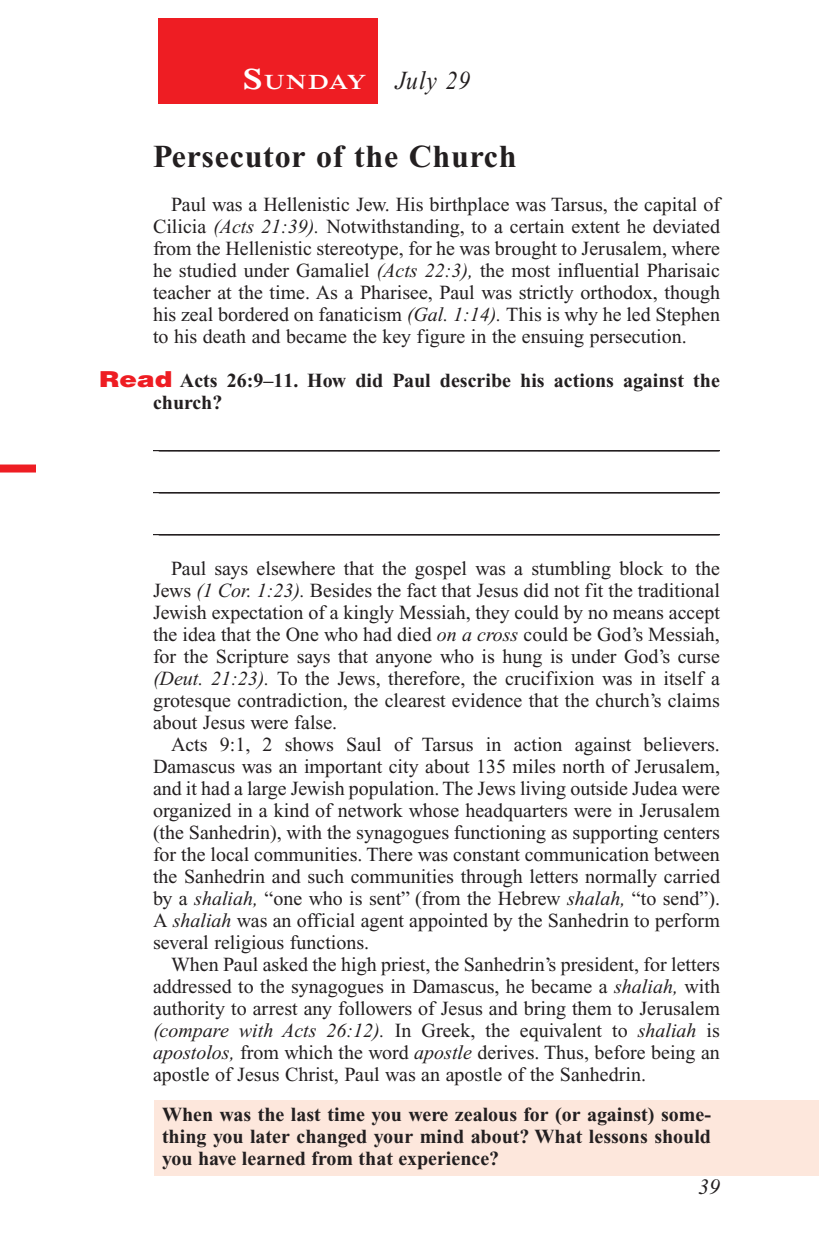
<style>
.page{position:relative;width:819px;height:1260px;background:#fff}
.page>*{position:absolute;margin:0;border:0;box-sizing:border-box;transform-origin:0 0}
.Head{font:700 32px "Times New Roman PS Std";letter-spacing:.025em;color:#231f20}
.Lesson_Dates{font:italic 26px "Times New Roman PS Std";letter-spacing:.045em;color:#231f20;scale:.9 1}
.t1{font:italic 22px "Times New Roman PS Std";color:#231f20}
.Daily_Header{font:600 21px "Times NRMT Std";letter-spacing:.045em;color:#fff;scale:1.1 1}
.Body{font:20px/22px "Times New Roman PS Std";color:#231f20;text-align:justify}
.Blank_Lines{font:20px "Times New Roman PS Std";color:#231f20}
.x-screened_box-text{font:700 20px/22px "Times New Roman PS Std";color:#231f20;text-align:justify}
.Question{font:700 20px/22px "Times New Roman PS Std";color:#231f20}
.s1{font-size:30px}
.s2{font-style:italic}
.s3{font-family:"Helvetica LT Std";font-weight:900;font-size:22px;color:#ee1d23}
</style>
<div class="page">
<div style="left:158px;top:18px;width:220px;height:86px;background:#ee1d23"></div>
<div style="left:0;top:465px;width:36px;height:8px;background:#ee1d23"></div>
<div style="left:155px;top:1100px;width:664px;height:76px;background:#fde7dc"></div>
<hr style="left:153px;top:450px;width:567px;height:1px;background:#231f20">
<hr style="left:153px;top:492px;width:567px;height:1px;background:#231f20">
<hr style="left:153px;top:534px;width:567px;height:1px;background:#231f20">
<p class="Daily_Header" style="left:243px;top:70px;width:114px"><span class="s1">S</span>UNDAY</p>
<p class="Lesson_Dates" style="left:396px;top:66px;width:85px">July 29</p>
<p class="Head" style="left:153px;top:138px;width:365px">Persecutor of the Church</p>
<p class="Body" style="left:153px;top:193px;width:569px;text-indent:18px">Paul was a Hellenistic Jew. His birthplace was Tarsus, the capital of Cilicia <span class="s2">(Acts 21:39).</span> Notwithstanding, to a certain extent he deviated from the Hellenistic stereotype, for he was brought to Jerusalem, where he studied under Gamaliel <span class="s2">(Acts 22:3),</span> the most influential Pharisaic teacher at the time. As a Pharisee, Paul was strictly orthodox, though his zeal bordered on fanaticism <span class="s2">(Gal. 1:14).</span> This is why he led Stephen to his death and became the key figure in the ensuing persecution.</p>
<p class="Question" style="left:153px;top:369px;width:568px;text-indent:-54px"><span class="s3">Read</span> Acts 26:9–11. How did Paul describe his actions against the church?</p>
<p class="Blank_Lines" style="left:159px;top:431px;width:561px">________________________________________________________</p>
<p class="Blank_Lines" style="left:159px;top:473px;width:561px">________________________________________________________</p>
<p class="Blank_Lines" style="left:159px;top:515px;width:561px">________________________________________________________</p>
<p class="Body" style="left:153px;top:557px;width:569px;text-indent:18px">Paul says elsewhere that the gospel was a stumbling block to the Jews <span class="s2">(1 Cor. 1:23).</span> Besides the fact that Jesus did not fit the traditional Jewish expectation of a kingly Messiah, they could by no means accept the idea that the One who had died <span class="s2">on a cross</span> could be God’s Messiah, for the Scripture says that anyone who is hung is under God’s curse <span class="s2">(Deut. 21:23).</span> To the Jews, therefore, the crucifixion was in itself a grotesque contradiction, the clearest evidence that the church’s claims about Jesus were false.</p>
<p class="Body" style="left:153px;top:733px;width:569px;text-align:left;text-indent:18px">Acts 9:1, 2 shows Saul of Tarsus in action against believers.<br>Damascus was an important city about 135 miles north of Jerusalem, and it had a large Jewish population. The Jews living outside Judea were organized in a kind of network whose headquarters were in Jerusalem (the Sanhedrin), with the synagogues functioning as supporting centers for the local communities. There was constant communication between the Sanhedrin and such communities through letters normally carried by a <span class="s2">shaliah,</span> “one who is sent” (from the Hebrew <span class="s2">shalah,</span> “to send”).<br>A <span class="s2">shaliah</span> was an official agent appointed by the Sanhedrin to perform several religious functions.</p>
<p class="Body" style="left:153px;top:953px;width:569px;text-align:left;text-indent:18px">When Paul asked the high priest, the Sanhedrin’s president, for letters addressed to the synagogues in Damascus, he became a <span class="s2">shaliah,</span> with authority to arrest any followers of Jesus and bring them to Jerusalem <span class="s2">(compare with Acts 26:12).</span> In Greek, the equivalent to <span class="s2">shaliah</span> is <span class="s2">apostolos,</span> from which the word <span class="s2">apostle</span> derives. Thus, before being an apostle of Jesus Christ, Paul was an apostle of the Sanhedrin.</p>
<p class="x-screened_box-text" style="left:162px;top:1103px;width:551px">When was the last time you were zealous for (or against) some&shy;thing you later changed your mind about? What lessons should you have learned from that experience?</p>
<p class="t1" style="left:698px;top:1175px;width:23px">39</p>
</div>
